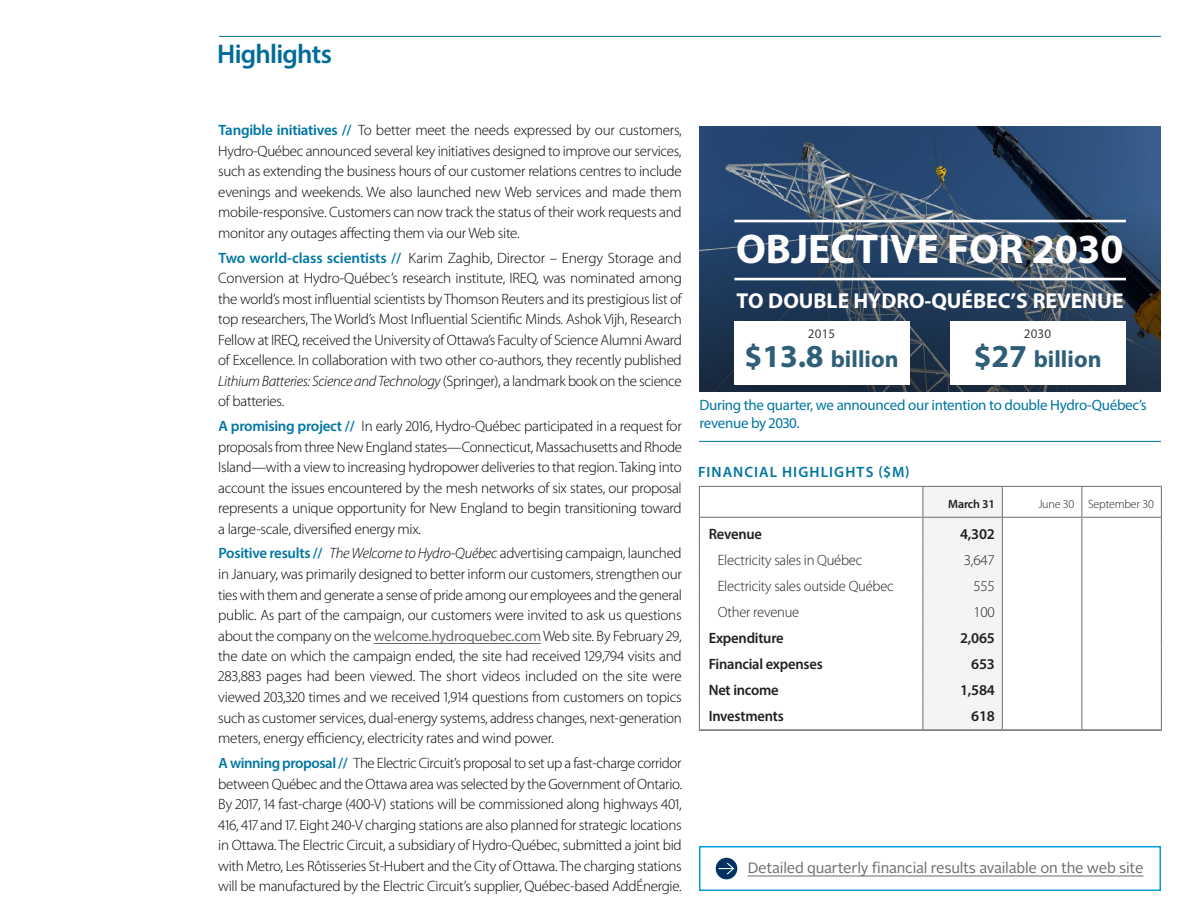
<style>
.page{position:relative;width:1188px;height:918px;background:#fff}
.page>*{position:absolute;margin:0;border:0;box-sizing:border-box;transform-origin:0 0}
.t1{font:700 41.7px "Myriad Pro";color:#fff}
.t2{font:600 27px "Myriad Pro";letter-spacing:-.03em;color:#006c9a}
.t3{font:700 23.55px "Myriad Pro";letter-spacing:.005em;color:#2f5e78}
.t4{font:700 21.6px "Myriad Pro";color:#fff}
.t5{font:300 15px/20.5px "Myriad Pro";letter-spacing:-.02em;color:#000;text-align:justify}
.t6{font:15px/18px "Myriad Pro";letter-spacing:-.02em;color:#0076a3}
.t7{font:600 15px "Myriad Pro";letter-spacing:-.015em;color:#231f20}
.t8{font:300 15px "Myriad Pro";letter-spacing:-.015em;color:#231f20}
.t9{font:15px "Alright Sans";letter-spacing:-.015em;color:#6b6c6b}
.t10{font:600 15px "Myriad Pro";letter-spacing:.075em;color:#0076a3}
.t11{font:13.05px "Myriad Pro";letter-spacing:.01em;color:#3f4042}
.t12{font:300 12px "Myriad Pro";letter-spacing:-.015em;color:#231f20}
.t13{font:600 12px "Myriad Pro";letter-spacing:-.015em;color:#231f20}
.s1{font-weight:600;color:#0076a3}
.s2{font-style:italic}
.s3{font-weight:400;color:#6b6c6b}
.s4{font-size:32.1px}
</style>
<div class="page">
<hr style="left:374px;top:643px;width:167px;height:1px;background:#6b6c6b">
<hr style="left:219px;top:36px;width:942px;height:1px;background:#006c9a">
<img style="left:699px;top:126px;width:462px;height:266px">
<hr style="left:734px;top:220px;width:392px;height:2px;background:#fff">
<hr style="left:734px;top:278px;width:392px;height:2px;background:#fff">
<div style="left:734px;top:321px;width:175px;height:64px;background:#fff"></div>
<div style="left:950px;top:321px;width:175px;height:64px;background:#fff"></div>
<hr style="left:699px;top:441px;width:462px;height:1px;background:#0076a3">
<hr style="left:700px;top:517px;width:222px;height:1px;background:#6b6c6b">
<hr style="left:1003px;top:517px;width:79px;height:1px;background:#6b6c6b">
<hr style="left:1082px;top:517px;width:79px;height:1px;background:#6b6c6b">
<hr style="left:699px;top:486px;width:224px;height:1px;background:#6b6c6b">
<hr style="left:699px;top:487px;width:1px;height:30px;background:#6b6c6b">
<hr style="left:1002px;top:486px;width:80px;height:1px;background:#6b6c6b">
<hr style="left:1082px;top:486px;width:80px;height:1px;background:#6b6c6b">
<hr style="left:1161px;top:487px;width:1px;height:30px;background:#6b6c6b">
<svg style="left:699px;top:517px;width:1px;height:212px"></svg>
<svg style="left:1161px;top:517px;width:1px;height:212px"></svg>
<hr style="left:699px;top:729px;width:224px;height:2px;background:#6b6c6b">
<hr style="left:923px;top:729px;width:79px;height:2px;background:#6b6c6b">
<hr style="left:1002px;top:729px;width:80px;height:2px;background:#6b6c6b">
<hr style="left:1082px;top:729px;width:80px;height:2px;background:#6b6c6b">
<hr style="left:1082px;top:487px;width:1px;height:30px;background:#6b6c6b">
<div style="left:922px;top:486px;width:81px;height:244px;background:#f2f4f5"></div>
<svg style="left:1082px;top:517px;width:1px;height:212px"></svg>
<hr style="left:748px;top:876px;width:396px;height:1px;background:#6b6c6b">
<div style="left:716px;top:858px;width:21px;height:21px;background:#003363;border-radius:50%"></div>
<svg style="left:719px;top:863px;width:15px;height:11px"></svg>
<div style="left:699px;top:846px;width:462px;height:45px;border:2px solid #00a0da"></div>
<h2 class="t2" style="left:217px;top:37px;width:116px">Highlights</h2>
<p class="t5" style="left:218px;top:120px;width:465px"><span class="s1">Tangible initiatives //</span> To better meet the needs expressed by our customers, Hydro-Québec announced several key initiatives designed to improve our services, such as extending the business hours of our customer relations centres to include evenings and weekends. We also launched new Web services and made them mobile-responsive. Customers can now track the status of their work requests and monitor any outages affecting them via our Web site.</p>
<p class="t5" style="left:218px;top:247px;width:465px"><span class="s1">Two world-class scientists //</span> Karim Zaghib, Director – Energy Storage and Conversion at Hydro-Québec’s research institute, IREQ, was nominated among the world’s most influential scientists by Thomson Reuters and its prestigious list of top researchers, The World’s Most Influential Scientific Minds. Ashok Vijh, Research Fellow at IREQ, received the University of Ottawa’s Faculty of Science Alumni Award of Excellence. In collaboration with two other co-authors, they recently published <span class="s2">Lithium Batteries: Science and Technology</span> (Springer), a landmark book on the science of batteries.</p>
<p class="t5" style="left:218px;top:416px;width:465px"><span class="s1">A promising project //</span> In early 2016, Hydro-Québec participated in a request for proposals from three New England states—Connecticut, Massachusetts and Rhode Island—with a view to increasing hydropower deliveries to that region. Taking into account the issues encountered by the mesh networks of six states, our proposal represents a unique opportunity for New England to begin transitioning toward a large-scale, diversified energy mix.</p>
<p class="t5" style="left:218px;top:543px;width:465px"><span class="s1">Positive results //</span> <span class="s2">The Welcome to Hydro-Québec</span> advertising campaign, launched in January, was primarily designed to better inform our customers, strengthen our ties with them and generate a sense of pride among our employees and the general public. As part of the campaign, our customers were invited to ask us questions about the company on the <span class="s3">welcome.hydroquebec.com</span> Web site. By February 29, the date on which the campaign ended, the site had received 129,794 visits and 283,883 pages had been viewed. The short videos included on the site were viewed 203,320 times and we received 1,914 questions from customers on topics such as customer services, dual-energy systems, address changes, next-generation meters, energy efficiency, electricity rates and wind power.</p>
<p class="t5" style="left:218px;top:753px;width:465px"><span class="s1">A winning proposal //</span> The Electric Circuit’s proposal to set up a fast-charge corridor between Québec and the Ottawa area was selected by the Government of Ontario.<br>By 2017, 14 fast-charge (400-V) stations will be commissioned along highways 401, 416, 417 and 17. Eight 240-V charging stations are also planned for strategic locations in Ottawa. The Electric Circuit, a subsidiary of Hydro-Québec, submitted a joint bid with Metro, Les Rôtisseries St-Hubert and the City of Ottawa. The charging stations will be manufactured by the Electric Circuit’s supplier, Québec-based AddÉnergie.</p>
<h1 class="t1" style="left:736px;top:221px;width:389px">OBJECTIVE FOR 2030</h1>
<h3 class="t4" style="left:736px;top:287px;width:389px">TO DOUBLE HYDRO-QUÉBEC’S REVENUE</h3>
<h3 class="t3" style="left:745px;top:344px;width:156px"><span class="s4">$13.8</span> billion</h3>
<p class="t11" style="left:808px;top:326px;width:29px">2015</p>
<p class="t11" style="left:1024px;top:326px;width:29px">2030</p>
<h3 class="t3" style="left:974px;top:344px;width:129px"><span class="s4">$27</span> billion</h3>
<p class="t6" style="left:699px;top:395px;width:449px">During the quarter, we announced our intention to double Hydro-Québec’s revenue by 2030.</p>
<p class="t10" style="left:698px;top:462px;width:213px">FINANCIAL HIGHLIGHTS ($M)</p>
<p class="t13" style="left:948px;top:497px;width:48px">March 31</p>
<p class="t12" style="left:1038px;top:498px;width:117px">June 30 September 30</p>
<p class="t7" style="left:709px;top:524px;width:55px">Revenue</p>
<p class="t7" style="left:960px;top:524px;width:36px">4,302</p>
<p class="t8" style="left:718px;top:552px;width:146px">Electricity sales in Québec</p>
<p class="t8" style="left:964px;top:552px;width:32px">3,647</p>
<p class="t8" style="left:718px;top:578px;width:178px">Electricity sales outside Québec</p>
<p class="t8" style="left:973px;top:578px;width:23px">555</p>
<p class="t8" style="left:718px;top:604px;width:83px">Other revenue</p>
<p class="t8" style="left:973px;top:604px;width:23px">100</p>
<p class="t7" style="left:709px;top:628px;width:76px">Expenditure</p>
<p class="t7" style="left:960px;top:628px;width:36px">2,065</p>
<p class="t7" style="left:709px;top:655px;width:116px">Financial expenses</p>
<p class="t7" style="left:971px;top:655px;width:25px">653</p>
<p class="t7" style="left:709px;top:681px;width:72px">Net income</p>
<p class="t7" style="left:960px;top:681px;width:36px">1,584</p>
<p class="t7" style="left:709px;top:707px;width:76px">Investments</p>
<p class="t7" style="left:971px;top:707px;width:25px">618</p>
<p class="t9" style="left:748px;top:858px;width:397px">Detailed quarterly financial results available on the web site</p>
</div>
